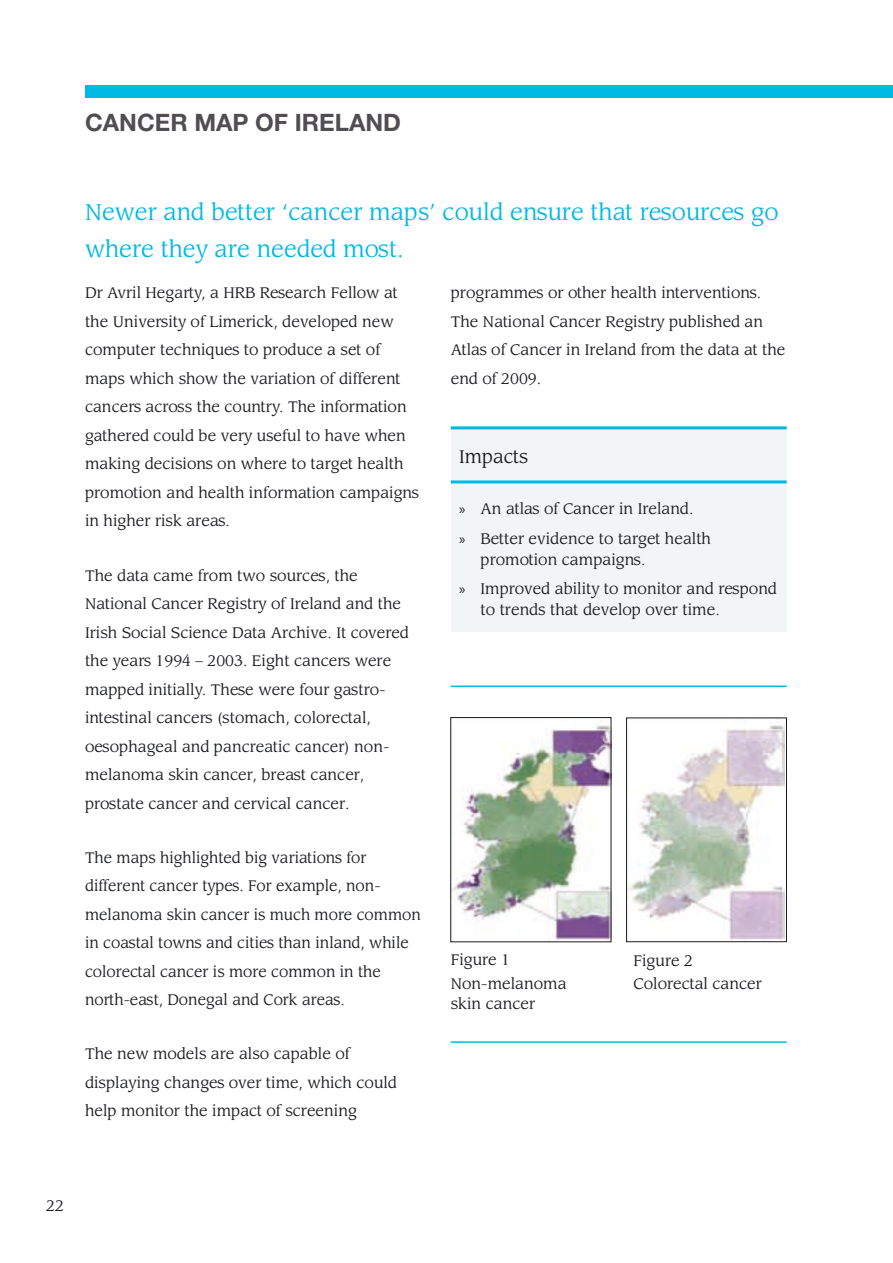
<style>
.page{position:relative;width:893px;height:1263px;background:#fff}
.page>*{position:absolute;margin:0;border:0;box-sizing:border-box;transform-origin:0 0}
.t1{font:700 24px "Helvetica Neue LT Pro";color:#504e53}
.t2{font:22.5px/37.5px "Leawood Std";color:#00b9e5}
.t3{font:18px "Leawood Std";color:#1b1c20}
.t4{font:15px/28.5px "Leawood Std";color:#1b1c20}
.s1{font-family:"Myriad Pro"}
</style>
<div class="page">
<div style="left:85px;top:85px;width:808px;height:13px;background:#00b9e5"></div>
<div style="left:451px;top:426px;width:336px;height:206px;background:#f1f5f5"></div>
<hr style="left:451px;top:426px;width:336px;height:3px;background:#00b9e5">
<hr style="left:451px;top:480px;width:336px;height:3px;background:#00b9e5">
<img style="left:453px;top:719px;width:156px;height:221px">
<img style="left:628px;top:722px;width:157px;height:218px">
<div style="left:626px;top:718px;width:161px;height:224px;border:1px solid #1b1c20"></div>
<hr style="left:451px;top:685px;width:336px;height:2px;background:#00b9e5">
<hr style="left:451px;top:1041px;width:336px;height:2px;background:#00b9e5">
<h1 class="t1" style="left:85px;top:108px;width:318px">CANCER MAP OF IRELAND</h1>
<h2 class="t2" style="left:85px;top:193px;width:695px">Newer and better ‘cancer maps’ could ensure that resources go where they are needed most.</h2>
<p class="t4" style="left:85px;top:279px;width:335px">Dr Avril Hegarty, a HRB Research Fellow at the University of Limerick, developed new computer techniques to produce a set of maps which show the variation of different cancers across the country. The information gathered could be very useful to have when making decisions on where to target health promotion and health information campaigns in higher risk areas.</p>
<p class="t4" style="left:85px;top:561px;width:325px">The data came from two sources, the National Cancer Registry of Ireland and the Irish Social Science Data Archive. It covered the years 1994 – 2003. Eight cancers were mapped initially. These were four gastro&shy;intestinal cancers (stomach, colorectal, oesophageal and pancreatic cancer) non&shy;melanoma skin cancer, breast cancer, prostate cancer and cervical cancer.</p>
<p class="t4" style="left:85px;top:843px;width:337px">The maps highlighted big variations for different cancer types. For example, non&shy;melanoma skin cancer is much more common in coastal towns and cities than inland, while colorectal cancer is more common in the north-east, Donegal and Cork areas.</p>
<p class="t4" style="left:85px;top:1040px;width:314px">The new models are also capable of displaying changes over time, which could help monitor the impact of screening</p>
<p class="t4" style="left:451px;top:279px;width:336px">programmes or other health interventions.<br>The National Cancer Registry published an Atlas of Cancer in Ireland from the data at the end of 2009.</p>
<p class="t3" style="left:459px;top:446px;width:71px">Impacts</p>
<p class="t4" style="left:459px;top:494px;width:253px;line-height:29.5px"><span class="s1">»</span> An atlas of Cancer in Ireland.<br><span class="s1">»</span> Better evidence to target health</p>
<p class="t4" style="left:459px;top:545px;width:319px;line-height:29.5px;text-indent:21px">promotion campaigns.<br><span class="s1">»</span> Improved ability to monitor and respond</p>
<p class="t4" style="left:480px;top:596px;width:241px">to trends that develop over time.</p>
<p class="t4" style="left:451px;top:948px;width:117px;line-height:23.7px">Figure 1<br>Non-melanoma</p>
<p class="t4" style="left:451px;top:989px;width:86px">skin cancer</p>
<p class="t4" style="left:634px;top:949px;width:130px;line-height:23.7px">Figure 2<br>Colorectal cancer</p>
<p class="t4" style="left:46px;top:1192px;width:19px">22</p>
</div>
